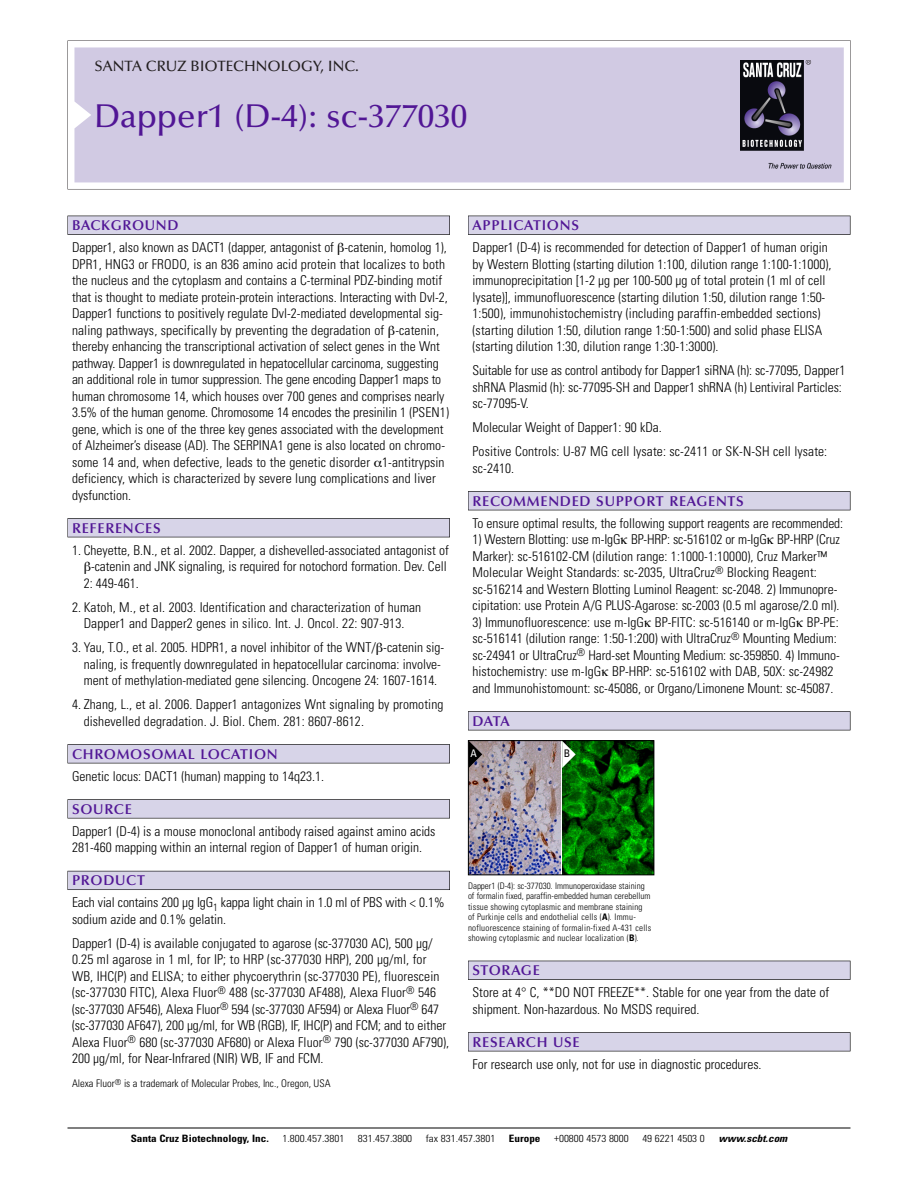
<style>
.page{position:relative;width:918px;height:1188px;background:#fff}
.page>*{position:absolute;margin:0;border:0;box-sizing:border-box;transform-origin:0 0}
.t1{font:500 33px "Optima";color:#511695}
.t2{font:500 15px "Optima";color:#231f20}
.t3{font:600 14.25px "Optima";letter-spacing:.05em;color:#511695}
.t4{font:300 condensed 13.5px/16.5px "Univers";color:#000}
.t5{font:300 condensed 10.5px "Univers";color:#000}
.t6{font:condensed 10.5px "Univers";color:#fff}
.t7{font:condensed 10.5px "Univers";color:#000}
.t8{font:300 condensed 10.2px "Univers";color:#000;scale:1.1 1}
.t9{font:700 condensed 10.2px "Univers";color:#000;scale:1.1 1}
.t10{font:italic 700 condensed 10.2px "Univers";color:#000;scale:1.1 1}
.t11{font:300 condensed 9px/10.5px "Univers";letter-spacing:.015em;color:#000}
.s1{font-weight:700}
</style>
<div class="page">
<svg style="left:68px;top:40px;width:783px;height:149px"></svg>
<div style="left:74px;top:47px;width:770px;height:135px;background:#d1cae3"></div>
<img style="left:741px;top:60px;width:90px;height:108px">
<div style="left:68px;top:216px;width:382px;height:19px;background:#535256"></div>
<div style="left:68px;top:216px;width:381px;height:18px;background:#d7d4e8"></div>
<div style="left:68px;top:518px;width:382px;height:19px;background:#515155"></div>
<div style="left:68px;top:519px;width:381px;height:18px;background:#d7d4e8"></div>
<div style="left:68px;top:744px;width:382px;height:19px;background:#545357"></div>
<div style="left:68px;top:745px;width:381px;height:18px;background:#d7d4e8"></div>
<div style="left:68px;top:799px;width:382px;height:19px;background:#575659"></div>
<div style="left:68px;top:800px;width:381px;height:18px;background:#d7d4e8"></div>
<div style="left:68px;top:871px;width:382px;height:19px;background:#595860"></div>
<div style="left:68px;top:871px;width:381px;height:18px;background:#d7d4e8"></div>
<div style="left:468px;top:216px;width:382px;height:19px;background:#535256"></div>
<div style="left:468px;top:216px;width:382px;height:18px;background:#d7d4e8"></div>
<div style="left:468px;top:491px;width:382px;height:19px;background:#515155"></div>
<div style="left:468px;top:492px;width:382px;height:18px;background:#d7d4e8"></div>
<div style="left:468px;top:711px;width:382px;height:19px;background:#545357"></div>
<div style="left:468px;top:712px;width:382px;height:18px;background:#d7d4e8"></div>
<div style="left:468px;top:961px;width:382px;height:19px;background:#525156"></div>
<div style="left:468px;top:961px;width:382px;height:18px;background:#d7d4e8"></div>
<div style="left:468px;top:1032px;width:382px;height:19px;background:#545357"></div>
<div style="left:468px;top:1033px;width:382px;height:18px;background:#d7d4e8"></div>
<hr style="left:68px;top:1128px;width:782px;height:1px;background:#000">
<img style="left:562px;top:742px;width:90px;height:131px">
<img style="left:470px;top:742px;width:90px;height:131px">
<div style="left:468px;top:740px;width:186px;height:135px;border:1px solid #000"></div>
<svg style="left:562px;top:741px;width:14px;height:27px"></svg>
<svg style="left:469px;top:741px;width:13px;height:27px"></svg>
<p class="t2" style="left:94px;top:60px;width:266px">SANTA CRUZ BIOTECHNOLOGY, INC.</p>
<p class="t1" style="left:94px;top:102px;width:374px">Dapper1 (D-4): sc-377030</p>
<p class="t3" style="left:72px;top:219px;width:108px">BACKGROUND</p>
<p class="t4" style="left:72px;top:240px;width:378px">Dapper1, also known as DACT1 (dapper, antagonist of -catenin, homolog 1), DPR1, HNG3 or FRODO, is an 836 amino acid protein that localizes to both the nucleus and the cytoplasm and contains a C-terminal PDZ-binding motif that is thought to mediate protein-protein interactions. Interacting with Dvl-2, Dapper1 functions to positively regulate Dvl-2-mediated developmental sig&shy;naling pathways, specifically by preventing the degradation of -catenin, thereby enhancing the transcriptional activation of select genes in the Wnt pathway. Dapper1 is downregulated in hepatocellular carcinoma, suggesting an additional role in tumor suppression. The gene encoding Dapper1 maps to human chromosome 14, which houses over 700 genes and comprises nearly 3.5% of the human genome. Chromosome 14 encodes the presinilin 1 (PSEN1) gene, which is one of the three key genes associated with the development of Alzheimer’s disease (AD). The SERPINA1 gene is also located on chromo&shy;some 14 and, when defective, leads to the genetic disorder 1-antitrypsin deficiency, which is characterized by severe lung complications and liver dysfunction.</p>
<p class="t3" style="left:72px;top:522px;width:90px">REFERENCES</p>
<p class="t4" style="left:72px;top:543px;width:378px">1. Cheyette, B.N., et al. 2002. Dapper, a dishevelled-associated antagonist of</p>
<p class="t4" style="left:91px;top:559px;width:357px">-catenin and JNK signaling, is required for notochord formation. Dev. Cell</p>
<p class="t4" style="left:84px;top:576px;width:57px">2: 449-461.</p>
<p class="t4" style="left:72px;top:600px;width:351px;text-align:center">2. Katoh, M., et al. 2003. Identification and characterization of human<br>Dapper1 and Dapper2 genes in silico. Int. J. Oncol. 22: 907-913.</p>
<p class="t4" style="left:84px;top:640px;width:362px;text-indent:-12px">3. Yau, T.O., et al. 2005. HDPR1, a novel inhibitor of the WNT/ -catenin sig&shy;naling, is frequently downregulated in hepatocellular carcinoma: involve&shy;ment of methylation-mediated gene silencing. Oncogene 24: 1607-1614.</p>
<p class="t4" style="left:84px;top:697px;width:361px;text-indent:-12px">4. Zhang, L., et al. 2006. Dapper1 antagonizes Wnt signaling by promoting dishevelled degradation. J. Biol. Chem. 281: 8607-8612.</p>
<p class="t3" style="left:72px;top:748px;width:207px">CHROMOSOMAL LOCATION</p>
<p class="t4" style="left:72px;top:769px;width:254px">Genetic locus: DACT1 (human) mapping to 14q23.1.</p>
<p class="t3" style="left:72px;top:803px;width:61px">SOURCE</p>
<p class="t4" style="left:72px;top:824px;width:365px">Dapper1 (D-4) is a mouse monoclonal antibody raised against amino acids<br>281-460 mapping within an internal region of Dapper1 of human origin.</p>
<p class="t3" style="left:72px;top:874px;width:74px">PRODUCT</p>
<p class="t4" style="left:72px;top:896px;width:374px">Each vial contains 200 µg IgG<sub>1</sub> kappa light chain in 1.0 ml of PBS with &lt; 0.1% sodium azide and 0.1% gelatin.</p>
<p class="t4" style="left:72px;top:936px;width:379px">Dapper1 (D-4) is available conjugated to agarose (sc-377030 AC), 500 µg/ 0.25 ml agarose in 1 ml, for IP; to HRP (sc-377030 HRP), 200 µg/ml, for WB, IHC(P) and ELISA; to either phycoerythrin (sc-377030 PE), fluorescein (sc-377030 FITC), Alexa Fluor<sup>®</sup> 488 (sc-377030 AF488), Alexa Fluor<sup>®</sup> 546 (sc-377030 AF546), Alexa Fluor<sup>®</sup> 594 (sc-377030 AF594) or Alexa Fluor<sup>®</sup> 647 (sc-377030 AF647), 200 µg/ml, for WB (RGB), IF, IHC(P) and FCM; and to either Alexa Fluor<sup>®</sup> 680 (sc-377030 AF680) or Alexa Fluor<sup>®</sup> 790 (sc-377030 AF790), 200 µg/ml, for Near-Infrared (NIR) WB, IF and FCM.</p>
<p class="t5" style="left:72px;top:1080px;width:260px">Alexa Fluor<sup>®</sup> is a trademark of Molecular Probes, Inc., Oregon, USA</p>
<p class="t3" style="left:473px;top:219px;width:108px">APPLICATIONS</p>
<p class="t4" style="left:473px;top:240px;width:360px">Dapper1 (D-4) is recommended for detection of Dapper1 of human origin by Western Blotting (starting dilution 1:100, dilution range 1:100-1:1000), immunoprecipitation [1-2 µg per 100-500 µg of total protein (1 ml of cell lysate)], immunofluorescence (starting dilution 1:50, dilution range 1:50- 1:500), immunohistochemistry (including paraffin-embedded sections) (starting dilution 1:50, dilution range 1:50-1:500) and solid phase ELISA (starting dilution 1:30, dilution range 1:30-1:3000).</p>
<p class="t4" style="left:473px;top:363px;width:374px">Suitable for use as control antibody for Dapper1 siRNA (h): sc-77095, Dapper1 shRNA Plasmid (h): sc-77095-SH and Dapper1 shRNA (h) Lentiviral Particles: sc-77095-V.</p>
<p class="t4" style="left:473px;top:420px;width:191px">Molecular Weight of Dapper1: 90 kDa.</p>
<p class="t4" style="left:473px;top:444px;width:356px">Positive Controls: U-87 MG cell lysate: sc-2411 or SK-N-SH cell lysate: sc-2410.</p>
<p class="t3" style="left:473px;top:495px;width:273px">RECOMMENDED SUPPORT REAGENTS</p>
<p class="t4" style="left:473px;top:516px;width:372px">To ensure optimal results, the following support reagents are recommended:</p>
<p class="t4" style="left:473px;top:532px;width:369px">1) Western Blotting: use m-IgG BP-HRP: sc-516102 or m-IgG BP-HRP (Cruz Marker): sc-516102-CM (dilution range: 1:1000-1:10000), Cruz Marker™ Molecular Weight Standards: sc-2035, UltraCruz<sup>®</sup> Blocking Reagent: sc-516214 and Western Blotting Luminol Reagent: sc-2048. 2) Immunopre&shy;cipitation: use Protein A/G PLUS-Agarose: sc-2003 (0.5 ml agarose/2.0 ml).</p>
<p class="t4" style="left:473px;top:615px;width:369px">3) Immunofluorescence: use m-IgG BP-FITC: sc-516140 or m-IgG BP-PE: sc-516141 (dilution range: 1:50-1:200) with UltraCruz<sup>®</sup> Mounting Medium: sc-24941 or UltraCruz<sup>®</sup> Hard-set Mounting Medium: sc-359850. 4) Immuno&shy;histochemistry: use m-IgG BP-HRP: sc-516102 with DAB, 50X: sc-24982 and Immunohistomount: sc-45086, or Organo/Limonene Mount: sc-45087.</p>
<p class="t3" style="left:473px;top:715px;width:39px">DATA</p>
<p class="t6" style="left:470px;top:750px;width:8px">A</p>
<p class="t7" style="left:564px;top:750px;width:8px">B</p>
<p class="t11" style="left:468px;top:881px;width:185px">Dapper1 (D-4): sc-377030. Immunoperoxidase staining of formalin fixed, paraffin-embedded human cerebellum tissue showing cytoplasmic and membrane staining of Purkinje cells and endothelial cells (<span class="s1">A</span>). Immu&shy;nofluorescence staining of formalin-fixed A-431 cells showing cytoplasmic and nuclear localization (<span class="s1">B</span>).</p>
<p class="t3" style="left:473px;top:964px;width:69px">STORAGE</p>
<p class="t4" style="left:473px;top:985px;width:358px">Store at 4° C, **DO NOT FREEZE**. Stable for one year from the date of shipment. Non-hazardous. No MSDS required.</p>
<p class="t3" style="left:473px;top:1036px;width:109px">RESEARCH USE</p>
<p class="t4" style="left:473px;top:1057px;width:291px">For research use only, not for use in diagnostic procedures.</p>
<p class="t9" style="left:131px;top:1135px;width:127px">Santa Cruz Biotechnology, Inc.</p>
<p class="t8" style="left:282px;top:1135px;width:58px">1.800.457.3801</p>
<p class="t8" style="left:358px;top:1135px;width:51px">831.457.3800</p>
<p class="t8" style="left:426px;top:1135px;width:65px">fax 831.457.3801</p>
<p class="t9" style="left:509px;top:1135px;width:30px">Europe</p>
<p class="t8" style="left:554px;top:1135px;width:69px">+00800 4573 8000</p>
<p class="t8" style="left:642px;top:1135px;width:58px">49 6221 4503 0</p>
<p class="t10" style="left:719px;top:1135px;width:66px">www.scbt.com</p>
</div>
